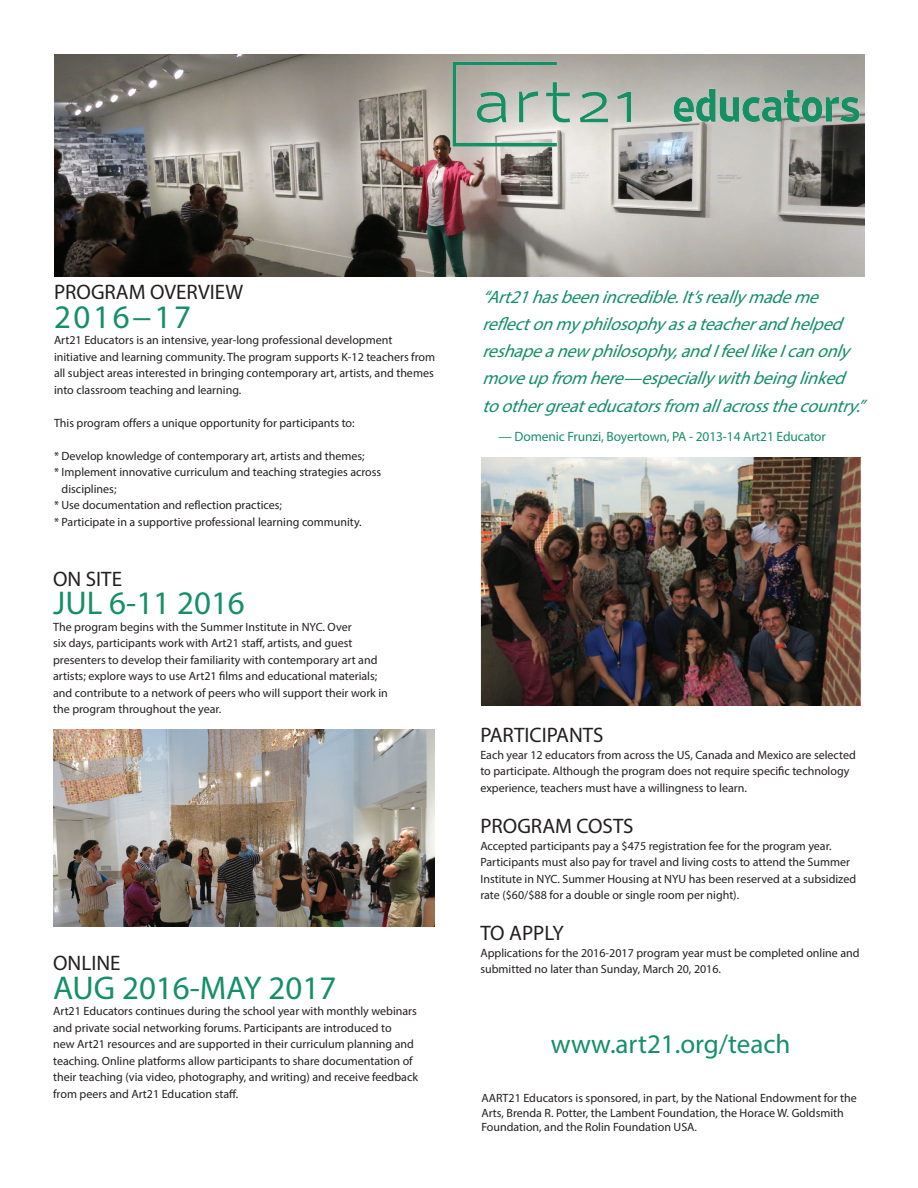
<style>
.page{position:relative;width:918px;height:1188px;background:#fff}
.page>*{position:absolute;margin:0;border:0;box-sizing:border-box;transform-origin:0 0}
.t1{font:33px "Myriad Pro";color:#159065}
.t2{font:27px "Myriad Pro";color:#159065}
.t3{font:21px "Myriad Pro";color:#231f20}
.t4{font:italic 18px/27.3px "Myriad Pro";color:#159065}
.t5{font:13.5px "Myriad Pro";letter-spacing:-.01em;color:#159065}
.t6{font:12px/16.5px "Myriad Pro";color:#231f20}
</style>
<div class="page">
<img style="left:54px;top:54px;width:810px;height:222px">
<img style="left:412px;top:54px;width:453px;height:134px">
<img style="left:480px;top:457px;width:381px;height:248px">
<img style="left:53px;top:730px;width:381px;height:196px">
<h3 class="t3" style="left:54px;top:279px;width:191px">PROGRAM OVERVIEW</h3>
<h1 class="t1" style="left:54px;top:296px;width:139px">2016−17</h1>
<p class="t6" style="left:54px;top:332px;width:383px">Art21 Educators is an intensive, year-long professional development initiative and learning community. The program supports K-12 teachers from all subject areas interested in bringing contemporary art, artists, and themes into classroom teaching and learning.</p>
<p class="t6" style="left:54px;top:414px;width:302px">This program offers a unique opportunity for participants to:</p>
<p class="t6" style="left:54px;top:447px;width:312px">* Develop knowledge of contemporary art, artists and themes;</p>
<p class="t6" style="left:54px;top:464px;width:329px">* Implement innovative curriculum and teaching strategies across</p>
<p class="t6" style="left:62px;top:480px;width:56px">disciplines;</p>
<p class="t6" style="left:54px;top:497px;width:230px">* Use documentation and reflection practices;</p>
<p class="t6" style="left:54px;top:513px;width:309px">* Participate in a supportive professional learning community.</p>
<h3 class="t3" style="left:53px;top:566px;width:70px">ON SITE</h3>
<h1 class="t1" style="left:53px;top:583px;width:193px">JUL 6-11 2016</h1>
<p class="t6" style="left:53px;top:618px;width:336px">The program begins with the Summer Institute in NYC. Over<br>six days, participants work with Art21 staff, artists, and guest presenters to develop their familiarity with contemporary art and artists; explore ways to use Art21 films and educational materials; and contribute to a network of peers who will support their work in the program throughout the year.</p>
<h3 class="t3" style="left:53px;top:950px;width:69px">ONLINE</h3>
<h1 class="t1" style="left:53px;top:967px;width:285px">AUG 2016-MAY 2017</h1>
<p class="t6" style="left:53px;top:1003px;width:366px">Art21 Educators continues during the school year with monthly webinars and private social networking forums. Participants are introduced to<br>new Art21 resources and are supported in their curriculum planning and teaching. Online platforms allow participants to share documentation of their teaching (via video, photography, and writing) and receive feedback from peers and Art21 Education staff.</p>
<p class="t4" style="left:482px;top:283px;width:391px">“Art21hasbeenincredible.It’sreallymademe reflectonmyphilosophyasateacherandhelped reshapeanewphilosophy,andIfeellikeIcanonly moveupfromhere—especiallywithbeinglinked toothergreateducatorsfromallacrossthecountry.”</p>
<p class="t5" style="left:498px;top:428px;width:329px">— Domenic Frunzi, Boyertown, PA - 2013-14 Art21 Educator</p>
<h3 class="t3" style="left:480px;top:722px;width:125px">PARTICIPANTS</h3>
<p class="t6" style="left:480px;top:746px;width:377px">Each year 12 educators from across the US, Canada and Mexico are selected to participate. Although the program does not require specific technology experience, teachers must have a willingness to learn.</p>
<h3 class="t3" style="left:480px;top:813px;width:155px">PROGRAM COSTS</h3>
<p class="t6" style="left:480px;top:837px;width:377px">Accepted participants pay a $475 registration fee for the program year.<br>Participants must also pay for travel and living costs to attend the Summer Institute in NYC. Summer Housing at NYU has been reserved at a subsidized rate ($60/$88 for a double or single room per night).</p>
<h3 class="t3" style="left:480px;top:921px;width:85px">TO APPLY</h3>
<p class="t6" style="left:480px;top:945px;width:381px">Applications for the 2016-2017 program year must be completed online and submitted no later than Sunday, March 20, 2016.</p>
<h2 class="t2" style="left:551px;top:1027px;width:241px">www.art21.org/teach</h2>
<p class="t6" style="left:481px;top:1091px;width:377px;line-height:14.4px">AART21 Educators is sponsored, in part, by the National Endowment for the<br>Arts, Brenda R. Potter, the Lambent Foundation, the Horace W. Goldsmith<br>Foundation, and the Rolin Foundation USA.</p>
</div>
